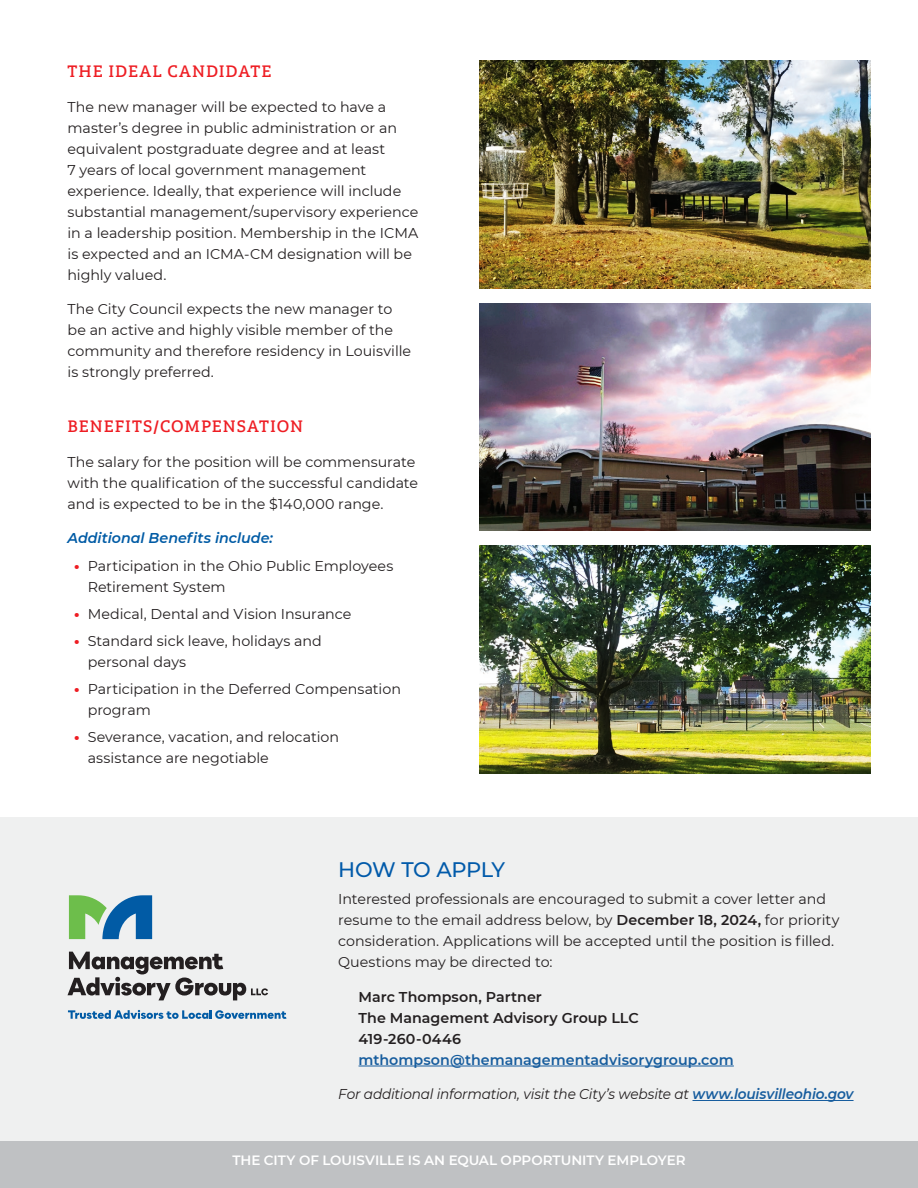
<style>
.page{position:relative;width:918px;height:1188px;background:#fff}
.page>*{position:absolute;margin:0;border:0;box-sizing:border-box;transform-origin:0 0}
.t1{font:500 21px "Montserrat";letter-spacing:-.025em;color:#015aaa}
.t2{font:600 16.5px "Multiple Slab Pro";letter-spacing:.06em;color:#ee1d23}
.t3{font:14.25px/21px "Montserrat";color:#231f20}
.t4{font:italic 14.25px "Montserrat";letter-spacing:-.015em;color:#231f20;scale:.96 1}
.t5{font:600 14.25px/21px "Montserrat";letter-spacing:.005em;color:#231f20}
.t6{font:600 14.25px "Montserrat";letter-spacing:.005em;color:#175d9e}
.t7{font:italic 600 14.25px "Montserrat";color:#015ba5}
.t8{font:600 13.5px "Montserrat";letter-spacing:-.005em;color:#fff}
.s1{font-weight:800;color:#ee1d23}
.s2{font-weight:600}
.s3{font-weight:600;color:#175d9e}
</style>
<div class="page">
<div style="left:0;top:817px;width:918px;height:350px;background:#eff0f0"></div>
<svg style="left:68px;top:1010px;width:219px;height:9px"></svg>
<svg style="left:68px;top:952px;width:200px;height:48px"></svg>
<svg style="left:69px;top:895px;width:83px;height:44px"></svg>
<hr style="left:359px;top:1066px;width:375px;height:1px;background:#175d9e">
<hr style="left:693px;top:1100px;width:161px;height:1px;background:#175d9e">
<img style="left:480px;top:61px;width:391px;height:227px">
<img style="left:480px;top:303px;width:391px;height:228px">
<img style="left:480px;top:545px;width:391px;height:228px">
<div style="left:0;top:1142px;width:918px;height:46px;background:#bfc1c3"></div>
<p class="t2" style="left:68px;top:61px;width:206px">THE IDEAL CANDIDATE</p>
<p class="t3" style="left:68px;top:96px;width:352px">The new manager will be expected to have a master’s degree in public administration or an equivalent postgraduate degree and at least<br>7 years of local government management experience. Ideally, that experience will include substantial management/supervisory experience in a leadership position. Membership in the ICMA is expected and an ICMA-CM designation will be highly valued.</p>
<p class="t3" style="left:68px;top:298px;width:345px">The City Council expects the new manager to be an active and highly visible member of the community and therefore residency in Louisville is strongly preferred.</p>
<p class="t2" style="left:68px;top:416px;width:237px">BENEFITS/COMPENSATION</p>
<p class="t3" style="left:68px;top:450px;width:352px">The salary for the position will be commensurate with the qualification of the successful candidate and is expected to be in the $140,000 range.</p>
<p class="t7" style="left:68px;top:528px;width:207px">Additional Benefits include:</p>
<p class="t3" style="left:88px;top:555px;width:307px;text-indent:-13px"><span class="s1">•</span> Participation in the Ohio Public Employees<br>Retirement System</p>
<p class="t3" style="left:74px;top:603px;width:279px"><span class="s1">•</span> Medical, Dental and Vision Insurance</p>
<p class="t3" style="left:88px;top:630px;width:236px;text-indent:-13px"><span class="s1">•</span> Standard sick leave, holidays and personal days</p>
<p class="t3" style="left:88px;top:678px;width:315px;text-indent:-13px"><span class="s1">•</span> Participation in the Deferred Compensation program</p>
<p class="t3" style="left:88px;top:725px;width:253px;text-indent:-13px"><span class="s1">•</span> Severance, vacation, and relocation assistance are negotiable</p>
<h1 class="t1" style="left:338px;top:855px;width:168px">HOW TO APPLY</h1>
<p class="t3" style="left:338px;top:888px;width:503px">Interested professionals are encouraged to submit a cover letter and resume to the email address below, by <span class="s2">December 18, 2024,</span> for priority consideration. Applications will be accepted until the position is filled.<br>Questions may be directed to:</p>
<p class="t5" style="left:359px;top:986px;width:282px">Marc Thompson, Partner<br>The Management Advisory Group LLC<br>419-260-0446</p>
<p class="t6" style="left:359px;top:1050px;width:377px">mthompson@themanagementadvisorygroup.com</p>
<p class="t4" style="left:338px;top:1085px;width:538px">For additional information, visit the City’s website at <span class="s3">www.louisvilleohio.gov</span></p>
<p class="t8" style="left:232px;top:1151px;width:455px">THE CITY OF LOUISVILLE IS AN EQUAL OPPORTUNITY EMPLOYER</p>
</div>
